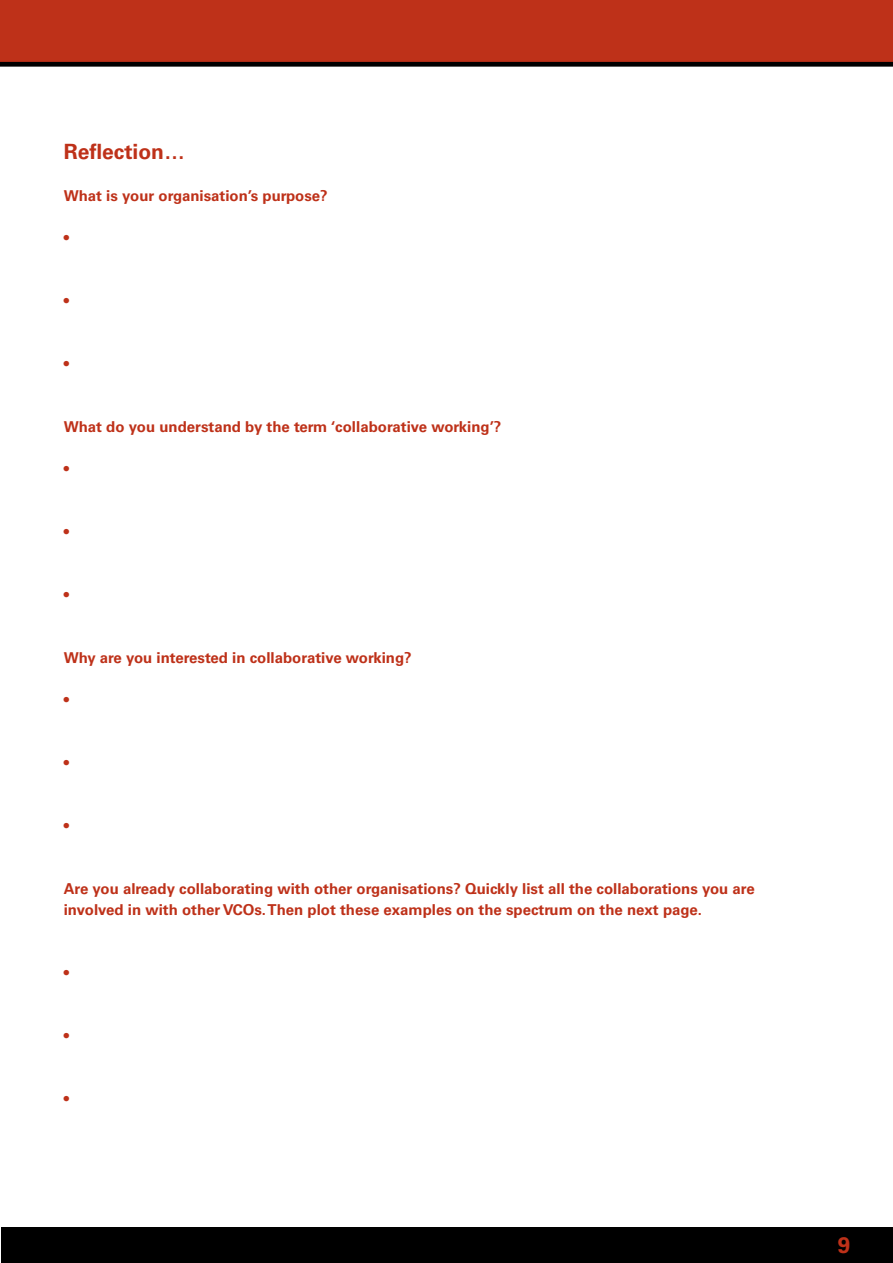
<style>
.page{position:relative;width:893px;height:1263px;background:#fff}
.page>*{position:absolute;margin:0;border:0;box-sizing:border-box;transform-origin:0 0}
.t1{font:700 22.5px "Univers";color:#be3119}
.t2{font:700 21px "Univers";color:#be3119}
.t3{font:700 15px/21px "Univers";color:#be3119}
</style>
<div class="page">
<hr style="left:0;top:1227px;width:1px;height:36px;background:#000">
<div style="left:1px;top:1227px;width:892px;height:36px;background:#000"></div>
<svg style="left:0;top:0;width:893px;height:66px;background:#b22d17"></svg>
<h2 class="t2" style="left:64px;top:139px;width:123px">Reflection…</h2>
<p class="t3" style="left:64px;top:185px;width:266px">What is your organisation’s purpose?</p>
<p class="t3" style="left:64px;top:227px;width:7px">•</p>
<p class="t3" style="left:64px;top:290px;width:7px">•</p>
<p class="t3" style="left:64px;top:353px;width:7px">•</p>
<p class="t3" style="left:64px;top:416px;width:439px">What do you understand by the term ‘collaborative working’?</p>
<p class="t3" style="left:64px;top:458px;width:7px">•</p>
<p class="t3" style="left:64px;top:521px;width:7px">•</p>
<p class="t3" style="left:64px;top:584px;width:7px">•</p>
<p class="t3" style="left:64px;top:647px;width:349px">Why are you interested in collaborative working?</p>
<p class="t3" style="left:64px;top:689px;width:7px">•</p>
<p class="t3" style="left:64px;top:752px;width:7px">•</p>
<p class="t3" style="left:64px;top:815px;width:7px">•</p>
<p class="t3" style="left:64px;top:878px;width:692px">Are you already collaborating with other organisations? Quickly list all the collaborations you are involved in with other VCOs. Then plot these examples on the spectrum on the next page.</p>
<p class="t3" style="left:64px;top:962px;width:7px">•</p>
<p class="t3" style="left:64px;top:1025px;width:7px">•</p>
<p class="t3" style="left:64px;top:1088px;width:7px">•</p>
<h1 class="t1" style="left:838px;top:1231px;width:14px">9</h1>
</div>
